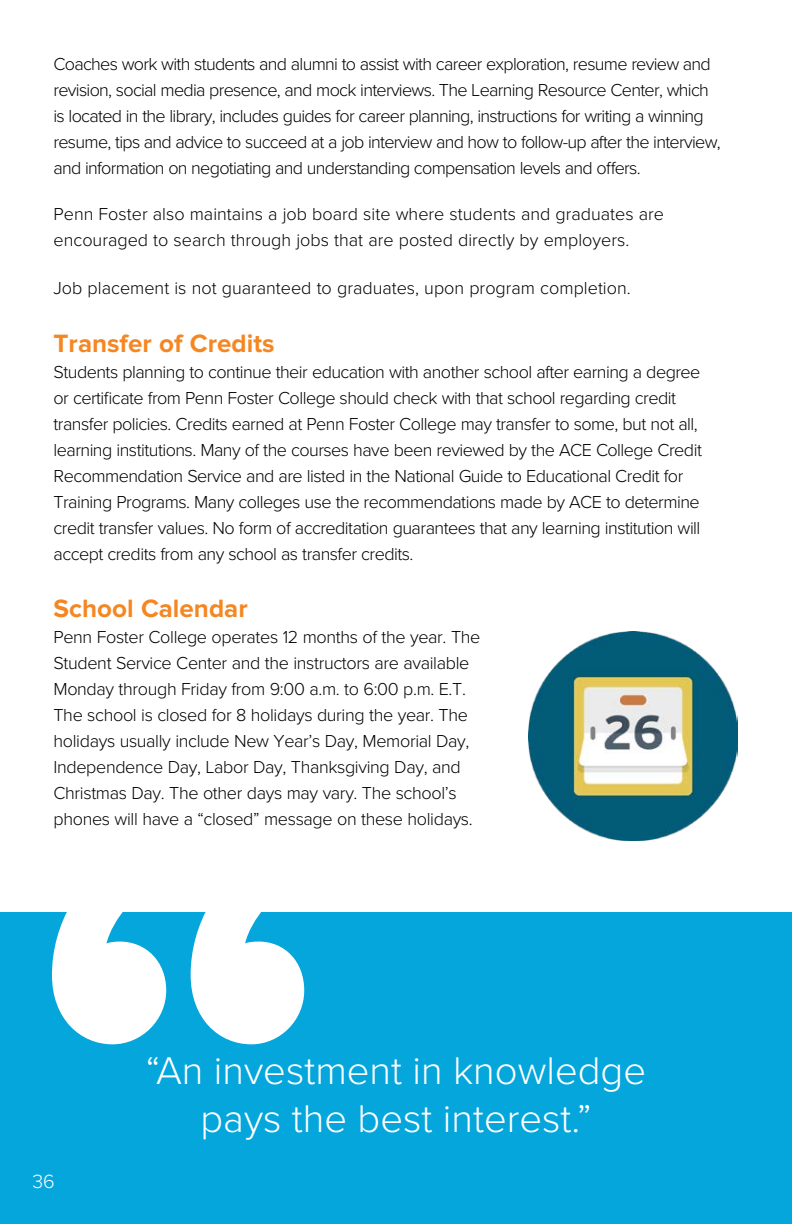
<style>
.page{position:relative;width:792px;height:1224px;background:#fff}
.page>*{position:absolute;margin:0;border:0;box-sizing:border-box;transform-origin:0 0}
.t1{font:700 680.2px "Proxima Nova";color:#fff}
.t2{font:300 40px/48px "Proxima Nova";color:#fff;text-align:center}
.t3{font:700 26px "Proxima Nova";color:#f58723}
.t4{font:300 19.8px "Proxima Nova";color:#fff}
.t5{font:300 18px/26px "Proxima Nova";letter-spacing:-.03em;color:#000}
.t6{font:300 18px/26px "Proxima Nova";color:#000}
</style>
<div class="page">
<div style="left:0;top:913px;width:792px;height:311px;background:#05a6dc"></div>
<img style="left:529px;top:631px;width:209px;height:210px">
<p class="t5" style="left:54px;top:50px;width:669px">Coaches work with students and alumni to assist with career exploration, resume review and revision, social media presence, and mock interviews. The Learning Resource Center, which is located in the library, includes guides for career planning, instructions for writing a winning resume, tips and advice to succeed at a job interview and how to follow-up after the interview, and information on negotiating and understanding compensation levels and offers.</p>
<p class="t6" style="left:54px;top:200px;width:612px">Penn Foster also maintains a job board site where students and graduates are encouraged to search through jobs that are posted directly by employers.</p>
<p class="t6" style="left:54px;top:274px;width:579px">Job placement is not guaranteed to graduates, upon program completion.</p>
<h3 class="t3" style="left:54px;top:331px;width:223px">Transfer of Credits</h3>
<p class="t5" style="left:54px;top:358px;width:650px">Students planning to continue their education with another school after earning a degree or certificate from Penn Foster College should check with that school regarding credit transfer policies. Credits earned at Penn Foster College may transfer to some, but not all, learning institutions. Many of the courses have been reviewed by the ACE College Credit Recommendation Service and are listed in the National Guide to Educational Credit for Training Programs. Many colleges use the recommendations made by ACE to determine credit transfer values. No form of accreditation guarantees that any learning institution will accept credits from any school as transfer credits.</p>
<h3 class="t3" style="left:54px;top:597px;width:196px">School Calendar</h3>
<p class="t5" style="left:54px;top:623px;width:428px">Penn Foster College operates 12 months of the year. The Student Service Center and the instructors are available Monday through Friday from 9:00 a.m. to 6:00 p.m. E.T.<br>The school is closed for 8 holidays during the year. The holidays usually include New Year’s Day, Memorial Day, Independence Day, Labor Day, Thanksgiving Day, and Christmas Day. The other days may vary. The school’s phones will have a “closed” message on these holidays.</p>
<h1 class="t1" style="left:25px;top:772px;width:314px">“</h1>
<h2 class="t2" style="left:146px;top:1045px;width:502px">“An investment in knowledge pays the best interest.”</h2>
<p class="t4" style="left:32px;top:1167px;width:24px">36</p>
</div>
